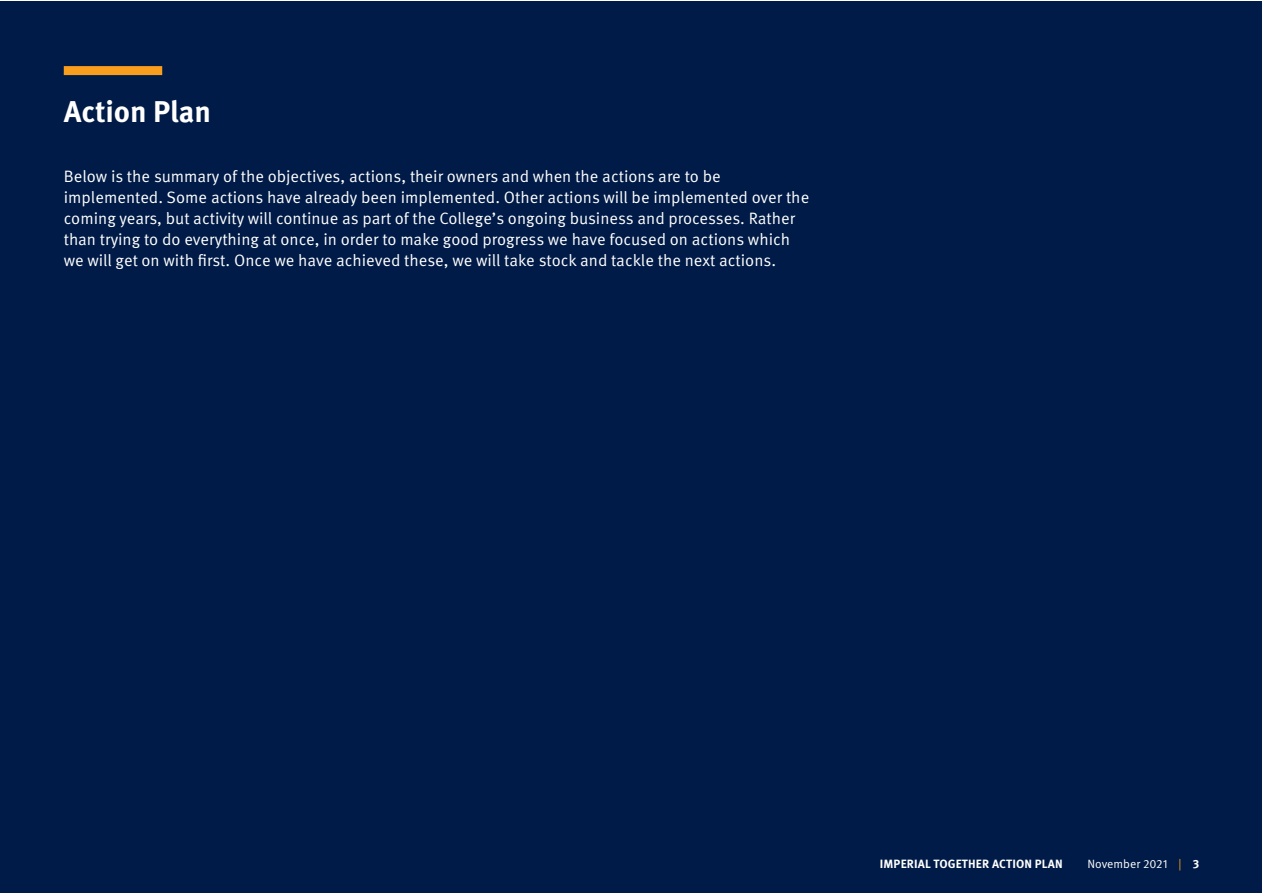
<style>
.page{position:relative;width:1263px;height:893px;background:#fff}
.page>*{position:absolute;margin:0;border:0;box-sizing:border-box;transform-origin:0 0}
.t1{font:700 30px "Meta OT";letter-spacing:-.005em;color:#fff}
.t2{font:16.5px/21px "Meta OT Norm";color:#fff}
.t3{font:700 12px "Meta OT";letter-spacing:.01em;color:#fff}
.t4{font:12px "Meta OT Norm";color:#fff}
.s1{color:#f99d1c}
.s2{font-family:"Meta OT";font-weight:700}
</style>
<div class="page">
<div style="left:1px;top:1px;width:1261px;height:891px;background:#001b47"></div>
<div style="left:64px;top:66px;width:98px;height:9px;background:#f99d1c"></div>
<h1 class="t1" style="left:64px;top:93px;width:149px">Action Plan</h1>
<p class="t2" style="left:64px;top:166px;width:747px">Below is the summary of the objectives, actions, their owners and when the actions are to be implemented. Some actions have already been implemented. Other actions will be implemented over the coming years, but activity will continue as part of the College’s ongoing business and processes. Rather than trying to do everything at once, in order to make good progress we have focused on actions which we will get on with first. Once we have achieved these, we will take stock and tackle the next actions.</p>
<p class="t3" style="left:880px;top:856px;width:184px">IMPERIAL TOGETHER ACTION PLAN</p>
<p class="t4" style="left:1087px;top:857px;width:113px">November 2021 <span class="s1">|</span> <span class="s2">3</span></p>
</div>
